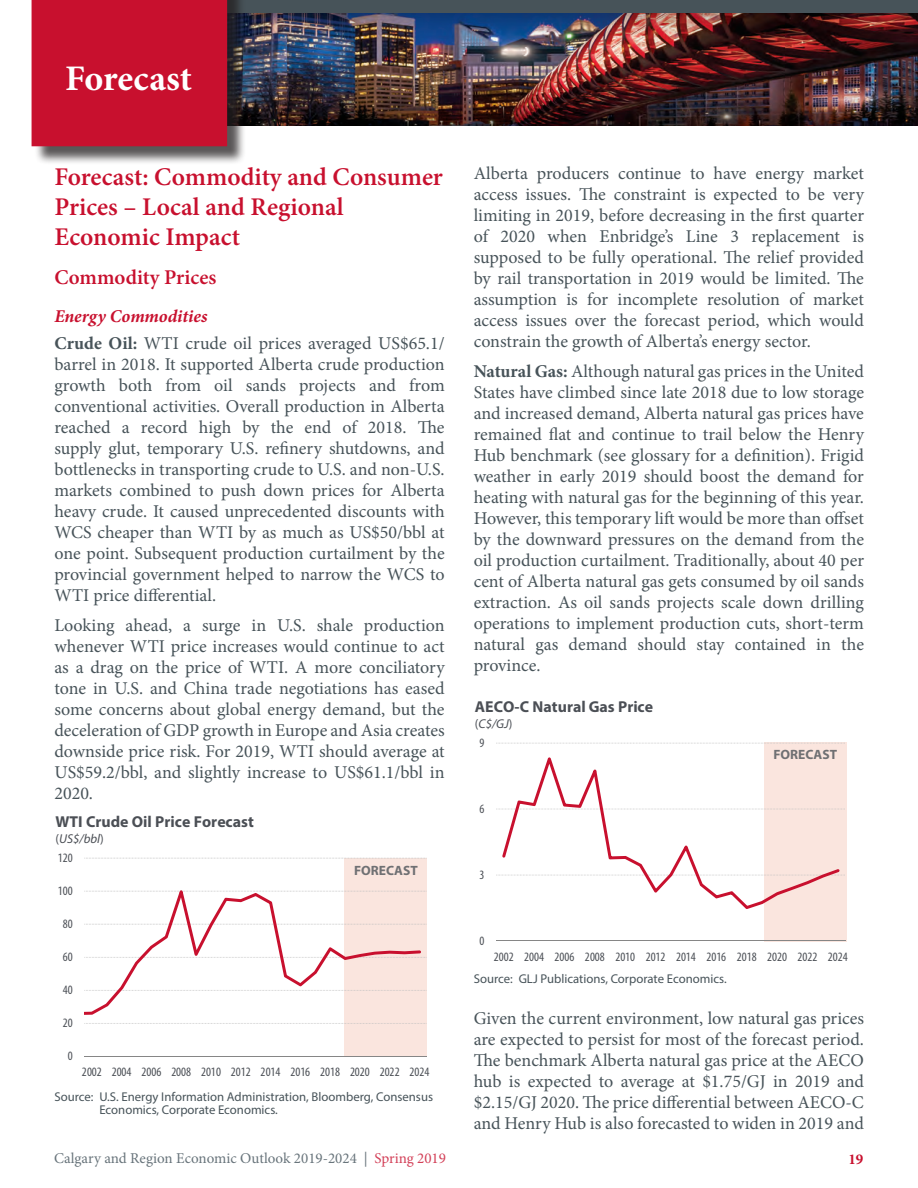
<style>
.page{position:relative;width:918px;height:1188px;background:#fff}
.page>*{position:absolute;margin:0;border:0;box-sizing:border-box;transform-origin:0 0}
.t1{font:700 36px "Minion Pro";letter-spacing:-.005em;color:#fff}
.Main_Heading_2018{font:600 25.5px/30px "Minion Pro";color:#c8102e}
._2018_2nd_heading{font:600 21px "Minion Pro";color:#c8102e}
._2018_main_text{font:18px/21px "Minion Pro";color:#475359;text-align:justify}
._2018_3rd_heading{font:italic 700 18px "Minion Pro";color:#c8102e}
.t2{font:700 15.9px "Calibri";color:#231f20}
.t3{font:700 15.9px "Myriad Pro";color:#4b4f55}
.t4{font:700 15.75px "Myriad Pro";color:#4b4f55}
.t5{font:15px "Minion Pro";color:#68747b}
.t6{font:700 15px "Minion Pro";color:#c8102e}
.t7{font:700 13.5px "Myriad Pro";color:#6f7073}
.t8{font:condensed 12.9px "Myriad Pro";color:#4b4f55}
.t9{font:italic 12.9px "Myriad Pro";color:#4b4f55}
.t10{font:12.75px/13.5px "Myriad Pro";color:#475359}
.s1{font-weight:700}
.s2{font-style:normal}
.s3{color:#d34058}
</style>
<div class="page">
<div style="left:47px;top:0;width:871px;height:129px;background:#231f20;opacity:.35"></div>
<div style="left:54px;top:0;width:864px;height:13px;background:#475359"></div>
<div style="left:34px;top:0;width:212px;height:165px;background:#231f20;opacity:.75"></div>
<div style="left:32px;top:0;width:195px;height:146px;background:#c8102e"></div>
<div style="left:345px;top:858px;width:82px;height:199px;background:#fae5de"></div>
<svg style="left:84px;top:858px;width:342px;height:166px"></svg>
<hr style="left:84px;top:1056px;width:343px;height:1px;background:#868686">
<svg style="left:84px;top:890px;width:337px;height:125px"></svg>
<div style="left:764px;top:743px;width:82px;height:199px;background:#fae5de"></div>
<svg style="left:496px;top:743px;width:349px;height:132px"></svg>
<hr style="left:496px;top:941px;width:350px;height:1px;background:#868686">
<svg style="left:502px;top:757px;width:338px;height:152px"></svg>
<h1 class="t1" style="left:65px;top:53px;width:128px">Forecast</h1>
<p class="Main_Heading_2018" style="left:54px;top:162px;width:390px">Forecast: Commodity and Consumer<br>Prices – Local and Regional<br>Economic Impact</p>
<p class="_2018_2nd_heading" style="left:54px;top:263px;width:163px">Commodity Prices</p>
<p class="_2018_3rd_heading" style="left:54px;top:303px;width:155px">Energy Commodities</p>
<p class="_2018_main_text" style="left:54px;top:333px;width:392px"><span class="s1">Crude Oil:</span> WTI crude oil prices averaged US$65.1/ barrel in 2018. It supported Alberta crude production growth both from oil sands projects and from conventional activities. Overall production in Alberta reached a record high by the end of 2018. The supply glut, temporary U.S. refinery shutdowns, and bottlenecks in transporting crude to U.S. and non-U.S. markets combined to push down prices for Alberta heavy crude. It caused unprecedented discounts with WCS cheaper than WTI by as much as US$50/bbl at one point. Subsequent production curtailment by the provincial government helped to narrow the WCS to WTI price differential.</p>
<p class="_2018_main_text" style="left:54px;top:615px;width:392px">Looking ahead, a surge in U.S. shale production whenever WTI price increases would continue to act as a drag on the price of WTI. A more conciliatory tone in U.S. and China trade negotiations has eased some concerns about global energy demand, but the deceleration of GDP growth in Europe and Asia creates downside price risk. For 2019, WTI should average at US$59.2/bbl, and slightly increase to US$61.1/bbl in 2020.</p>
<p class="t3" style="left:56px;top:811px;width:200px">WTI Crude Oil Price Forecast</p>
<p class="t9" style="left:56px;top:831px;width:50px"><span class="s2">(</span>US$/bbl<span class="s2">)</span></p>
<p class="t2" style="left:131px;top:814px;width:214px">Calgary: Vacany rate, absorption</p>
<p class="t8" style="left:58px;top:850px;width:16px">120</p>
<p class="t8" style="left:58px;top:883px;width:16px">100</p>
<p class="t8" style="left:63px;top:916px;width:11px">80</p>
<p class="t8" style="left:63px;top:949px;width:11px">60</p>
<p class="t8" style="left:63px;top:982px;width:11px">40</p>
<p class="t8" style="left:63px;top:1015px;width:11px">20</p>
<p class="t8" style="left:68px;top:1048px;width:6px">0</p>
<p class="t7" style="left:354px;top:862px;width:65px">FORECAST</p>
<p class="t8" style="left:82px;top:1064px;width:349px">2002 2004 2006 2008 2010 2012 2014 2016 2018 2020 2022 2024</p>
<p class="t10" style="left:99px;top:1089px;width:335px;text-indent:-45px">Source: U.S. Energy Information Administration, Bloomberg, Consensus<br>Economics, Corporate Economics.</p>
<p class="_2018_main_text" style="left:474px;top:163px;width:392px">Alberta producers continue to have energy market access issues. The constraint is expected to be very limiting in 2019, before decreasing in the first quarter of 2020 when Enbridge’s Line 3 replacement is supposed to be fully operational. The relief provided by rail transportation in 2019 would be limited. The assumption is for incomplete resolution of market access issues over the forecast period, which would constrain the growth of Alberta’s energy sector.</p>
<p class="_2018_main_text" style="left:474px;top:361px;width:392px"><span class="s1">Natural Gas:</span> Although natural gas prices in the United States have climbed since late 2018 due to low storage and increased demand, Alberta natural gas prices have remained flat and continue to trail below the Henry Hub benchmark (see glossary for a definition). Frigid weather in early 2019 should boost the demand for heating with natural gas for the beginning of this year.<br>However, this temporary lift would be more than offset by the downward pressures on the demand from the oil production curtailment. Traditionally, about 40 per cent of Alberta natural gas gets consumed by oil sands extraction. As oil sands projects scale down drilling operations to implement production cuts, short-term natural gas demand should stay contained in the province.</p>
<p class="t4" style="left:475px;top:697px;width:180px">AECO-C Natural Gas Price</p>
<p class="t9" style="left:475px;top:716px;width:39px"><span class="s2">(</span>C$/GJ<span class="s2">)</span></p>
<p class="t8" style="left:480px;top:735px;width:6px">9</p>
<p class="t8" style="left:480px;top:801px;width:6px">6</p>
<p class="t8" style="left:480px;top:867px;width:6px">3</p>
<p class="t7" style="left:773px;top:746px;width:65px">FORECAST</p>
<p class="t8" style="left:480px;top:933px;width:6px">0</p>
<p class="t8" style="left:494px;top:949px;width:355px">2002 2004 2006 2008 2010 2012 2014 2016 2018 2020 2022 2024</p>
<p class="t10" style="left:474px;top:972px;width:254px">Source: GLJ Publications, Corporate Economics.</p>
<p class="_2018_main_text" style="left:474px;top:1008px;width:392px">Given the current environment, low natural gas prices are expected to persist for most of the forecast period.<br>The benchmark Alberta natural gas price at the AECO hub is expected to average at $1.75/GJ in 2019 and $2.15/GJ 2020. The price differential between AECO-C and Henry Hub is also forecasted to widen in 2019 and</p>
<p class="t5" style="left:54px;top:1148px;width:394px">Calgary and Region Economic Outlook 2019-2024 | <span class="s3">Spring 2019</span></p>
<p class="t6" style="left:848px;top:1149px;width:16px">19</p>
</div>
